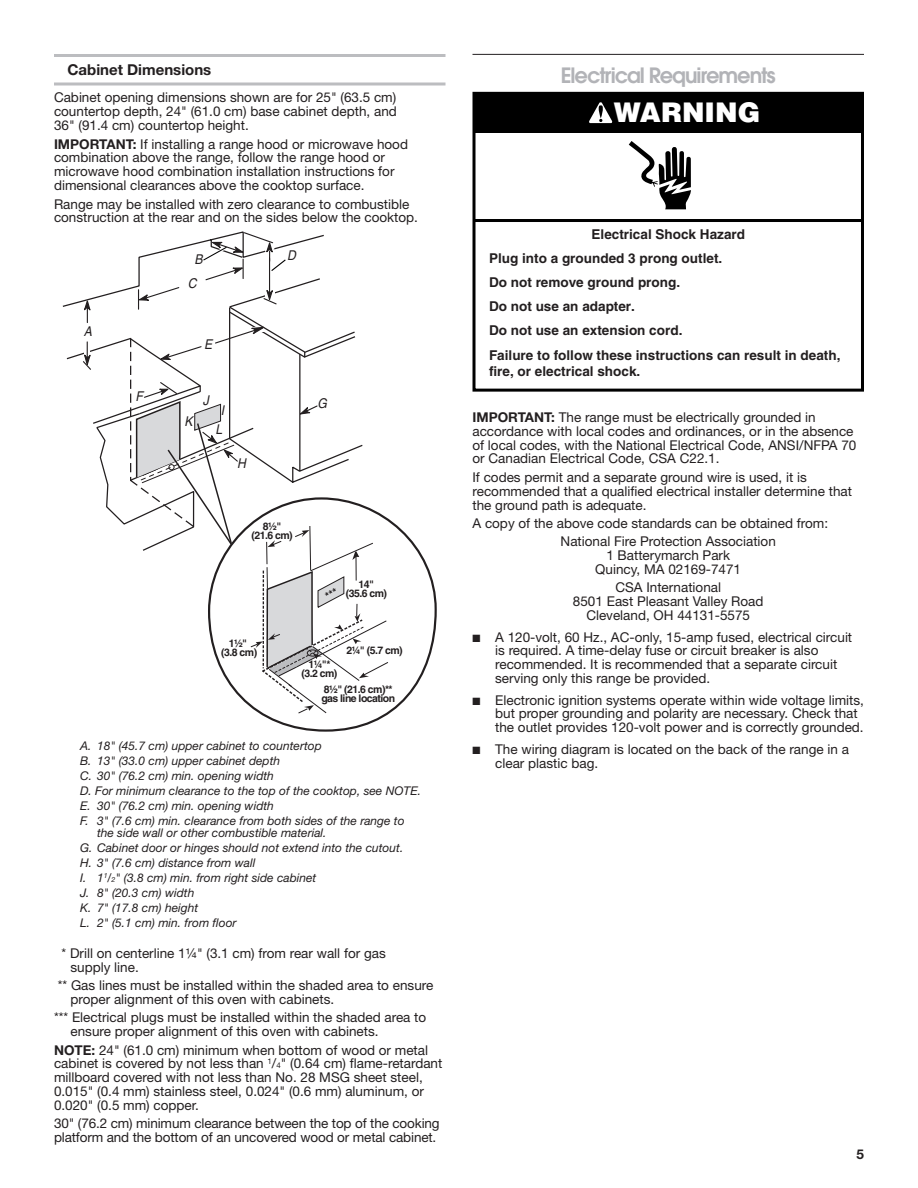
<style>
.page{position:relative;width:918px;height:1188px;background:#fff}
.page>*{position:absolute;margin:0;border:0;box-sizing:border-box;transform-origin:0 0}
.t1{font:900 27.15px "Helvetica";color:#fff}
.Heading_2{font:600 21px "Avant Garde";letter-spacing:-.05em;color:#b2b3b7}
.Heading_3_Rules{font:700 15px "Helvetica Neue";color:#231f20}
.Body{font:13.5px/13.8px "Helvetica Neue";color:#231f20}
.Hanging_Asterisks{font:13.5px/13.8px "Helvetica Neue";color:#231f20}
.t2{font:700 13.5px/24.2px "Helvetica";color:#231f20}
.t3{font:italic 13.5px "Helvetica";color:#231f20;scale:.9 1}
.t4{font:700 13.5px "Helvetica Neue";color:#231f20}
.t5{font:italic 12px/15px "Helvetica Neue";color:#231f20}
.t6{font:700 10.5px/9px "Helvetica";letter-spacing:-.05em;color:#231f20;text-align:center}
.s1{font-weight:700}
.s2{font-size:7.05px}
.s3{font-size:7.8px}
</style>
<div class="page">
<hr style="left:54px;top:54px;width:392px;height:3px;background:#bcbdc0">
<svg style="left:54px;top:82px;width:392px;height:4px;background:#cccdcf"></svg>
<hr style="left:472px;top:54px;width:392px;height:1px;background:#231f20">
<svg style="left:629px;top:141px;width:62px;height:68px"></svg>
<div style="left:474px;top:93px;width:388px;height:40px;background:#000"></div>
<hr style="left:474px;top:219px;width:389px;height:3px;background:#000">
<svg style="left:589px;top:102px;width:23px;height:21px"></svg>
<div style="left:473px;top:92px;width:391px;height:300px;border:3px solid #000"></div>
<svg style="left:65px;top:231px;width:324px;height:483px"></svg>
<h3 class="Heading_3_Rules" style="left:68px;top:60px;width:145px">Cabinet Dimensions</h3>
<p class="Body" style="left:54px;top:90px;width:344px;text-align:justify">Cabinet opening dimensions shown are for 25" (63.5 cm) countertop depth, 24" (61.0 cm) base cabinet depth, and 36" (91.4 cm) countertop height.</p>
<p class="Body" style="left:54px;top:137px;width:356px"><span class="s1">IMPORTANT:</span> If installing a range hood or microwave hood combination above the range, follow the range hood or microwave hood combination installation instructions for dimensional clearances above the cooktop surface.</p>
<p class="Body" style="left:54px;top:197px;width:366px">Range may be installed with zero clearance to combustible construction at the rear and on the sides below the cooktop.</p>
<p class="t3" style="left:84px;top:323px;width:14px">A</p>
<p class="t3" style="left:136px;top:389px;width:13px">F</p>
<p class="t3" style="left:194px;top:251px;width:14px">B</p>
<p class="t3" style="left:287px;top:248px;width:15px">D</p>
<p class="t3" style="left:188px;top:275px;width:15px">C</p>
<p class="t3" style="left:204px;top:336px;width:14px">E</p>
<p class="t3" style="left:185px;top:414px;width:14px">K</p>
<p class="t3" style="left:203px;top:393px;width:12px">J</p>
<p class="t3" style="left:221px;top:403px;width:9px">I</p>
<p class="t3" style="left:215px;top:421px;width:12px">L</p>
<p class="t3" style="left:237px;top:455px;width:15px">H</p>
<p class="t3" style="left:317px;top:396px;width:15px">G</p>
<p class="t6" style="left:251px;top:522px;width:43px">8½" (21.6 cm)</p>
<p class="t6" style="left:346px;top:580px;width:43px">14"<br>(35.6 cm)</p>
<p class="t6" style="left:221px;top:639px;width:38px">1½" (3.8 cm)</p>
<p class="t6" style="left:301px;top:660px;width:38px">1¼"* (3.2 cm)</p>
<p class="t6" style="left:346px;top:645px;width:58px">2¼" (5.7 cm)</p>
<p class="t6" style="left:321px;top:685px;width:75px;text-align:left">8½" (21.6 cm)** gas line location</p>
<p class="t5" style="left:80px;top:738px;width:342px">A. 18" (45.7 cm) upper cabinet to countertop<br>B. 13" (33.0 cm) upper cabinet depth<br>C. 30" (76.2 cm) min. opening width<br>D. For minimum clearance to the top of the cooktop, see NOTE.<br>E. 30" (76.2 cm) min. opening width<br>F. 3" (7.6 cm) min. clearance from both sides of the range to</p>
<p class="t5" style="left:80px;top:825px;width:325px;text-indent:17px">the side wall or other combustible material.<br>G. Cabinet door or hinges should not extend into the cutout.<br>H. 3" (7.6 cm) distance from wall<br>I. 1<sup>1</sup>/<span class="s2">2</span>" (3.8 cm) min. from right side cabinet<br>J. 8" (20.3 cm) width<br>K. 7" (17.8 cm) height<br>L. 2" (5.1 cm) min. from floor</p>
<p class="Hanging_Asterisks" style="left:70px;top:946px;width:317px;text-indent:-9px">* Drill on centerline 1¼" (3.1 cm) from rear wall for gas supply line.</p>
<p class="Hanging_Asterisks" style="left:70px;top:978px;width:364px;text-indent:-13px">** Gas lines must be installed within the shaded area to ensure proper alignment of this oven with cabinets.</p>
<p class="Hanging_Asterisks" style="left:70px;top:1010px;width:357px;text-indent:-16px">*** Electrical plugs must be installed within the shaded area to ensure proper alignment of this oven with cabinets.</p>
<p class="Body" style="left:54px;top:1043px;width:390px"><span class="s1">NOTE:</span> 24" (61.0 cm) minimum when bottom of wood or metal cabinet is covered by not less than <sup>1</sup>/<span class="s3">4</span>" (0.64 cm) flame-retardant millboard covered with not less than No. 28 MSG sheet steel, 0.015" (0.4 mm) stainless steel, 0.024" (0.6 mm) aluminum, or 0.020" (0.5 mm) copper.</p>
<p class="Body" style="left:54px;top:1117px;width:387px">30" (76.2 cm) minimum clearance between the top of the cooking platform and the bottom of an uncovered wood or metal cabinet.</p>
<h2 class="Heading_2" style="left:561px;top:61px;width:216px">Electrical Requirements</h2>
<p class="t1" style="left:614px;top:95px;width:148px">WARNING</p>
<p class="t2" style="left:489px;top:222px;width:353px;text-indent:103px">Electrical Shock Hazard<br>Plug into a grounded 3 prong outlet.<br>Do not remove ground prong.<br>Do not use an adapter.<br>Do not use an extension cord.<br>Failure to follow these instructions can result in death,</p>
<p class="t2" style="left:489px;top:359px;width:153px">fire, or electrical shock.</p>
<p class="Body" style="left:472px;top:410px;width:385px"><span class="s1">IMPORTANT:</span> The range must be electrically grounded in accordance with local codes and ordinances, or in the absence of local codes, with the National Electrical Code, ANSI/NFPA 70 or Canadian Electrical Code, CSA C22.1.</p>
<p class="Body" style="left:472px;top:470px;width:381px">If codes permit and a separate ground wire is used, it is recommended that a qualified electrical installer determine that the ground path is adequate.</p>
<p class="Body" style="left:472px;top:516px;width:357px">A copy of the above code standards can be obtained from:</p>
<p class="Body" style="left:561px;top:534px;width:217px;text-align:center">National Fire Protection Association<br>1 Batterymarch Park<br>Quincy, MA 02169-7471</p>
<p class="Body" style="left:573px;top:581px;width:192px;text-align:center">CSA International<br>8501 East Pleasant Valley Road<br>Cleveland, OH 44131-5575</p>
<p class="Body" style="left:495px;top:630px;width:359px;text-indent:-23px">■ A 120-volt, 60 Hz., AC-only, 15-amp fused, electrical circuit is required. A time-delay fuse or circuit breaker is also recommended. It is recommended that a separate circuit serving only this range be provided.</p>
<p class="Body" style="left:495px;top:693px;width:370px;text-indent:-23px">■ Electronic ignition systems operate within wide voltage limits, but proper grounding and polarity are necessary. Check that the outlet provides 120-volt power and is correctly grounded.</p>
<p class="Body" style="left:495px;top:742px;width:355px;text-indent:-23px">■ The wiring diagram is located on the back of the range in a clear plastic bag.</p>
<p class="t4" style="left:856px;top:1146px;width:9px">5</p>
</div>
